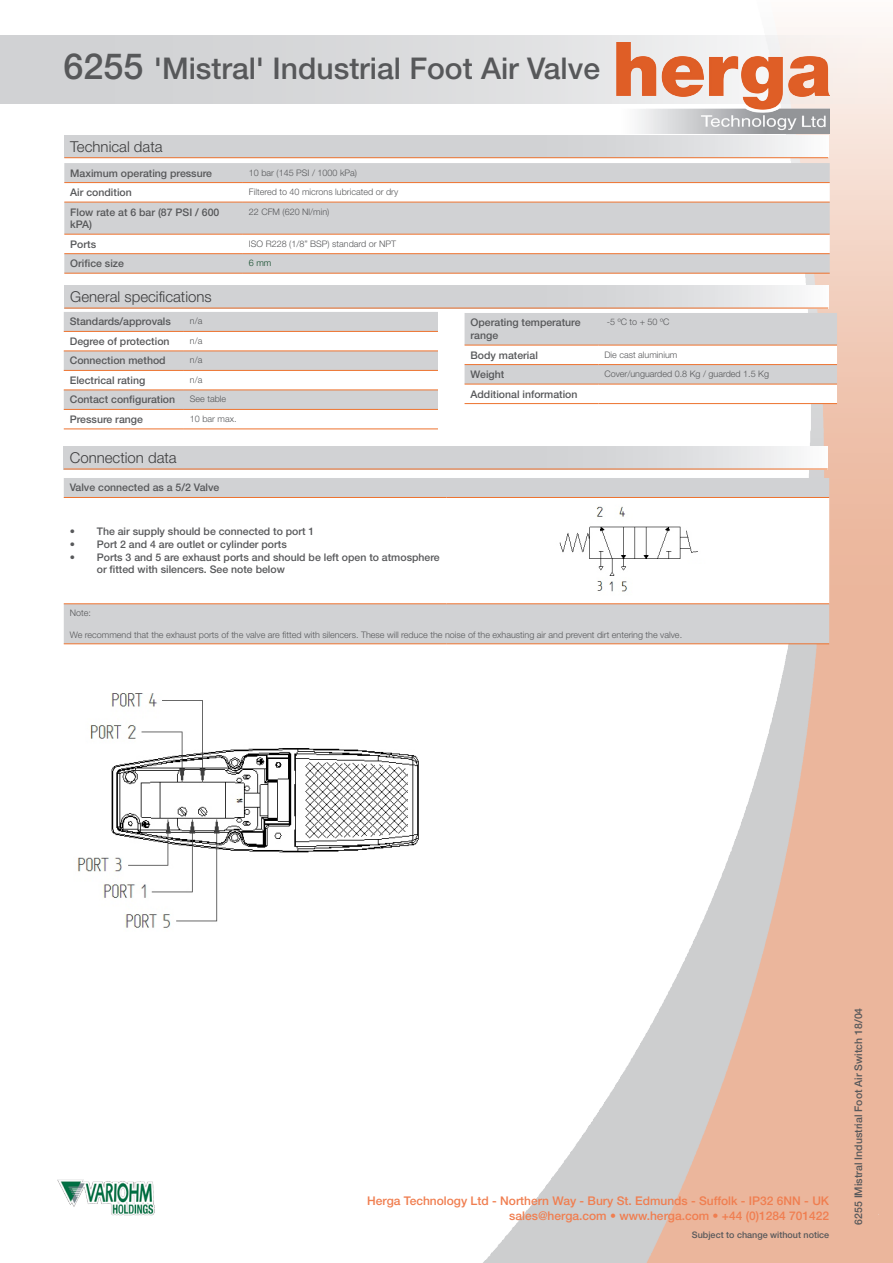
<style>
.page{position:relative;width:893px;height:1263px;background:#fff}
.page>*{position:absolute;margin:0;border:0;box-sizing:border-box;transform-origin:0 0}
.Herga_Main_Title{font:500 30px "Helvetica Neue LT Pro";color:#57585a}
.Herga_Small_Table_Ti{font:300 15px "Helvetica Neue LT Pro";color:#3e3e3f}
.t1{font:500 12px/14.4px "Helvetica Neue LT Pro";color:#f07e50;text-align:right}
.Herga_Table_Text_Lef{font:500 10.5px/12.6px "Helvetica Neue LT Pro";color:#57585a}
.Herga_Filename_Text{font:500 10.5px/12.6px "Helvetica Neue LT Pro";color:#57585a}
.Herga_Table_Text{font:300 9px "Helvetica Neue LT Pro";color:#57585a}
.t2{font:500 9px "Helvetica Neue LT Pro";color:#57585a}
.Herga_Table_Text_Lef-2{font:300 9px "Helvetica Neue LT Pro";color:#124c2c}
.s1{font-size:36px}
</style>
<div class="page">
<img style="left:479px;top:27px;width:414px;height:1236px">
<div style="left:0;top:35px;width:893px;height:68px;background:linear-gradient(to right,#c9cccf,#f7f4f2)"></div>
<img style="left:617px;top:43px;width:212px;height:90px">
<img style="left:57px;top:1179px;width:98px;height:37px">
<svg style="left:64px;top:312px;width:374px;height:97px"></svg>
<hr style="left:64px;top:331px;width:120px;height:1px;background:#ed722e">
<hr style="left:184px;top:331px;width:254px;height:1px;background:#ed722e">
<hr style="left:64px;top:351px;width:120px;height:1px;background:#ed722e">
<hr style="left:184px;top:351px;width:254px;height:1px;background:#ed722e">
<hr style="left:64px;top:370px;width:120px;height:1px;background:#ed722e">
<hr style="left:184px;top:370px;width:254px;height:1px;background:#ed722e">
<hr style="left:64px;top:389px;width:120px;height:1px;background:#ed722e">
<hr style="left:184px;top:389px;width:254px;height:1px;background:#ed722e">
<hr style="left:64px;top:409px;width:120px;height:1px;background:#ed722e">
<hr style="left:184px;top:409px;width:254px;height:1px;background:#ed722e">
<hr style="left:64px;top:428px;width:120px;height:1px;background:#ed722e">
<hr style="left:184px;top:428px;width:254px;height:1px;background:#ed722e">
<svg style="left:465px;top:313px;width:372px;height:90px"></svg>
<hr style="left:465px;top:345px;width:133px;height:1px;background:#ed722e">
<hr style="left:598px;top:345px;width:239px;height:1px;background:#ed722e">
<hr style="left:465px;top:364px;width:133px;height:1px;background:#ed722e">
<hr style="left:598px;top:364px;width:239px;height:1px;background:#ed722e">
<hr style="left:465px;top:384px;width:133px;height:1px;background:#ed722e">
<hr style="left:598px;top:384px;width:239px;height:1px;background:#ed722e">
<hr style="left:465px;top:403px;width:133px;height:1px;background:#ed722e">
<hr style="left:598px;top:403px;width:239px;height:1px;background:#ed722e">
<div style="left:64px;top:478px;width:765px;height:165px;background:#d1d2d4"></div>
<svg style="left:64px;top:498px;width:765px;height:105px"></svg>
<hr style="left:64px;top:497px;width:382px;height:1px;background:#ed722e">
<hr style="left:446px;top:497px;width:383px;height:1px;background:#ed722e">
<hr style="left:64px;top:603px;width:382px;height:1px;background:#ed722e">
<hr style="left:446px;top:603px;width:383px;height:1px;background:#ed722e">
<hr style="left:64px;top:643px;width:382px;height:1px;background:#ed722e">
<hr style="left:446px;top:643px;width:383px;height:1px;background:#ed722e">
<img style="left:77px;top:693px;width:342px;height:236px">
<img style="left:553px;top:504px;width:154px;height:92px">
<div style="left:64px;top:163px;width:766px;height:110px;background:#d1d2d4"></div>
<svg style="left:64px;top:183px;width:766px;height:70px"></svg>
<hr style="left:64px;top:182px;width:179px;height:1px;background:#ed722e">
<hr style="left:243px;top:182px;width:587px;height:1px;background:#ed722e">
<hr style="left:64px;top:202px;width:179px;height:1px;background:#ed722e">
<hr style="left:243px;top:202px;width:587px;height:1px;background:#ed722e">
<hr style="left:64px;top:234px;width:179px;height:1px;background:#ed722e">
<hr style="left:243px;top:234px;width:587px;height:1px;background:#ed722e">
<hr style="left:64px;top:253px;width:179px;height:1px;background:#ed722e">
<hr style="left:243px;top:253px;width:587px;height:1px;background:#ed722e">
<hr style="left:64px;top:273px;width:179px;height:1px;background:#ed722e">
<hr style="left:243px;top:273px;width:587px;height:1px;background:#ed722e">
<div style="left:549px;top:558px;width:24px;height:30px;background:#fff"></div>
<div style="left:687px;top:564px;width:24px;height:29px;background:#fff"></div>
<svg style="left:64px;top:135px;width:764px;height:22px;background:#d6d7d9"></svg>
<hr style="left:64px;top:157px;width:764px;height:1px;background:#ed722e">
<svg style="left:64px;top:285px;width:764px;height:23px;background:#d7d5d6"></svg>
<hr style="left:64px;top:308px;width:764px;height:1px;background:#ed722e">
<svg style="left:64px;top:446px;width:764px;height:23px;background:#d7d5d5"></svg>
<hr style="left:64px;top:469px;width:764px;height:1px;background:#ed722e">
<p class="Herga_Main_Title" style="left:64px;top:51px;width:538px"><span class="s1">6255</span> 'Mistral' Industrial Foot Air Valve</p>
<p class="Herga_Small_Table_Ti" style="left:70px;top:137px;width:94px">Technical data</p>
<p class="Herga_Table_Text_Lef" style="left:70px;top:166px;width:143px">Maximum operating pressure</p>
<p class="Herga_Table_Text" style="left:249px;top:167px;width:110px">10 bar (145 PSI / 1000 kPa)</p>
<p class="Herga_Table_Text_Lef" style="left:70px;top:186px;width:63px">Air condition</p>
<p class="Herga_Table_Text" style="left:249px;top:186px;width:151px">Filtered to 40 microns lubricated or dry</p>
<p class="Herga_Table_Text_Lef" style="left:70px;top:205px;width:151px">Flow rate at 6 bar (87 PSI / 600 kPA)</p>
<p class="Herga_Table_Text" style="left:249px;top:206px;width:82px">22 CFM (620 Nl/min)</p>
<p class="Herga_Table_Text_Lef" style="left:70px;top:237px;width:27px">Ports</p>
<p class="Herga_Table_Text" style="left:249px;top:238px;width:149px">ISO R228 (1/8” BSP) standard or NPT</p>
<p class="Herga_Table_Text_Lef" style="left:70px;top:257px;width:55px">Orifice size</p>
<p class="Herga_Table_Text_Lef-2" style="left:249px;top:257px;width:24px">6 mm</p>
<p class="Herga_Small_Table_Ti" style="left:70px;top:288px;width:143px">General specifications</p>
<p class="Herga_Table_Text_Lef" style="left:70px;top:315px;width:103px">Standards/approvals</p>
<p class="Herga_Table_Text" style="left:190px;top:316px;width:14px">n/a</p>
<p class="Herga_Table_Text_Lef" style="left:70px;top:335px;width:101px">Degree of protection</p>
<p class="Herga_Table_Text" style="left:190px;top:335px;width:14px">n/a</p>
<p class="Herga_Table_Text_Lef" style="left:70px;top:354px;width:97px">Connection method</p>
<p class="Herga_Table_Text" style="left:190px;top:355px;width:14px">n/a</p>
<p class="Herga_Table_Text_Lef" style="left:70px;top:374px;width:77px">Electrical rating</p>
<p class="Herga_Table_Text" style="left:190px;top:374px;width:14px">n/a</p>
<p class="Herga_Table_Text_Lef" style="left:70px;top:393px;width:107px">Contact configuration</p>
<p class="Herga_Table_Text" style="left:190px;top:394px;width:38px">See table</p>
<p class="Herga_Table_Text_Lef" style="left:70px;top:413px;width:75px">Pressure range</p>
<p class="Herga_Table_Text" style="left:190px;top:413px;width:48px">10 bar max.</p>
<p class="Herga_Small_Table_Ti" style="left:70px;top:448px;width:108px">Connection data</p>
<p class="Herga_Table_Text_Lef" style="left:471px;top:316px;width:112px">Operating temperature range</p>
<p class="Herga_Table_Text" style="left:607px;top:317px;width:64px">-5 ºC to + 50 ºC</p>
<p class="Herga_Table_Text_Lef" style="left:471px;top:348px;width:69px">Body material</p>
<p class="Herga_Table_Text" style="left:604px;top:349px;width:74px">Die cast aluminium</p>
<p class="Herga_Table_Text_Lef" style="left:471px;top:368px;width:35px">Weight</p>
<p class="Herga_Table_Text" style="left:604px;top:368px;width:166px">Cover/unguarded 0.8 Kg / guarded 1.5 Kg</p>
<p class="Herga_Table_Text_Lef" style="left:471px;top:387px;width:108px">Additional information</p>
<p class="Herga_Table_Text_Lef" style="left:70px;top:481px;width:151px">Valve connected as a 5/2 Valve</p>
<p class="Herga_Filename_Text" style="left:70px;top:525px;width:246px">• The air supply should be connected to port 1</p>
<p class="Herga_Filename_Text" style="left:70px;top:538px;width:219px">• Port 2 and 4 are outlet or cylinder ports</p>
<p class="Herga_Filename_Text" style="left:97px;top:550px;width:344px;text-indent:-27px">• Ports 3 and 5 are exhaust ports and should be left open to atmosphere or fitted with silencers. See note below</p>
<p class="Herga_Table_Text" style="left:70px;top:607px;width:23px">Note:</p>
<p class="Herga_Table_Text" style="left:70px;top:629px;width:614px">We recommend that the exhaust ports of the valve are fitted with silencers. These will reduce the noise of the exhausting air and prevent dirt entering the valve.</p>
<h3 class="t1" style="left:367px;top:1193px;width:463px">Herga Technology Ltd - Northern Way - Bury St. Edmunds - Suffolk - IP32 6NN - UK sales@herga.com • www.herga.com • +44 (0)1284 701422</h3>
<p class="t2" style="left:692px;top:1230px;width:139px">Subject to change without notice</p>
<p class="Herga_Filename_Text" style="left:852px;top:1225px;width:218px;rotate:-90deg">6255 IMistral Industrial Foot Air Switch 18/04</p>
</div>
